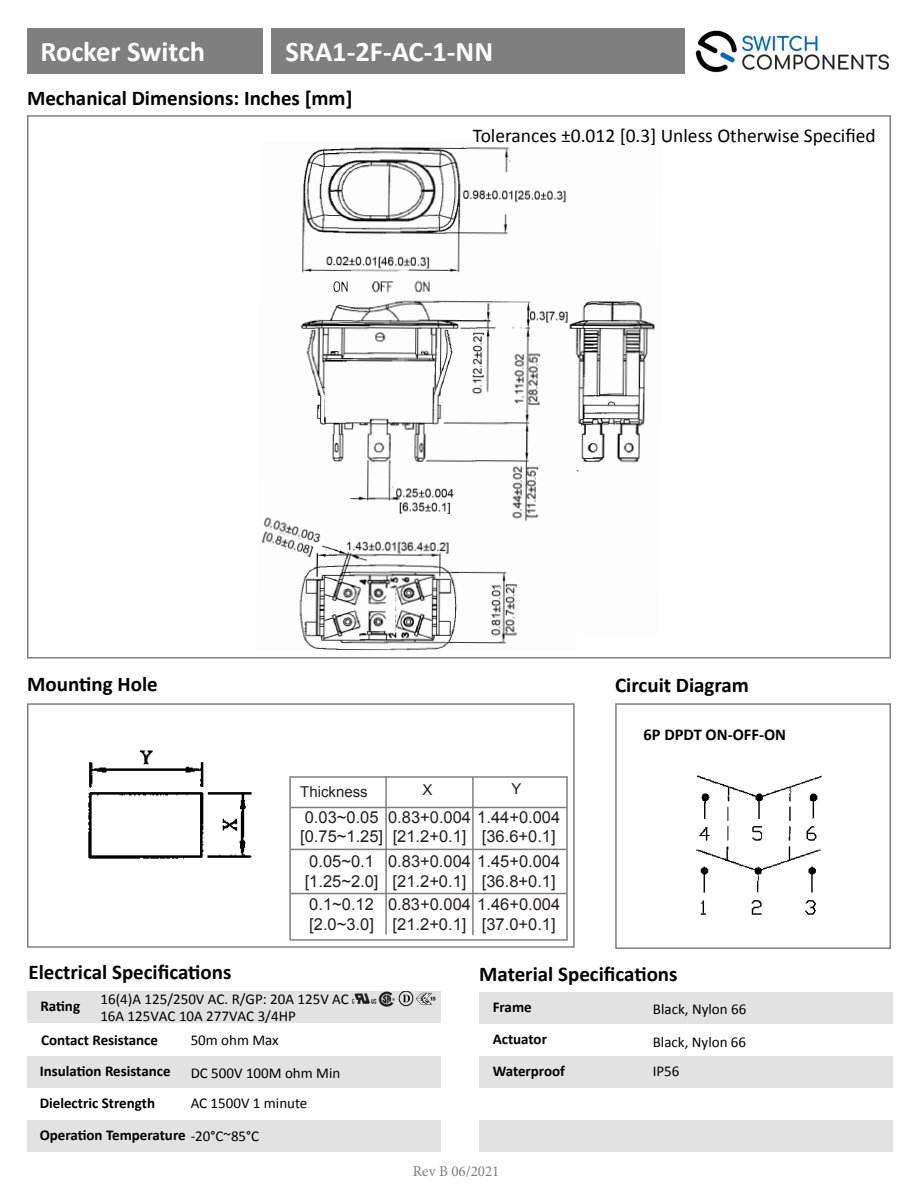
<style>
.page{position:relative;width:918px;height:1188px;background:#fff}
.page>*{position:absolute;margin:0;border:0;box-sizing:border-box;transform-origin:0 0}
.t1{font:700 28.5px "Calibri";color:#fff}
.t2{font:700 21px "Calibri";color:#000}
.t3{font:19.5px "Calibri";color:#000}
.t4{font:16.5px "Arial";color:#231f20}
.t5{font:700 16.5px "Calibri";color:#000}
.t6{font:15px "Calibri";color:#000}
.t7{font:700 15px "Calibri";color:#000}
.t8{font:15px "Minion Pro";color:#7f7f7f}
.t9{font:15px "Arial";color:#231f20}
.s1{font-weight:400}
</style>
<div class="page">
<img style="left:695px;top:30px;width:194px;height:43px">
<div style="left:27px;top:29px;width:236px;height:45px;background:#7f7f7f"></div>
<div style="left:27px;top:703px;width:548px;height:245px;border:2px solid #7f7f7f"></div>
<div style="left:615px;top:703px;width:276px;height:246px;border:2px solid #7f7f7f"></div>
<div style="left:271px;top:28px;width:414px;height:46px;background:#7f7f7f"></div>
<div style="left:289px;top:776px;width:279px;height:165px;border:2px solid #7f7f7f"></div>
<div style="left:479px;top:992px;width:414px;height:31px;background:#e2e2e2"></div>
<div style="left:27px;top:1056px;width:414px;height:32px;background:#e2e2e2"></div>
<div style="left:479px;top:1056px;width:414px;height:32px;background:#e2e2e2"></div>
<div style="left:27px;top:1120px;width:414px;height:32px;background:#e2e2e2"></div>
<div style="left:479px;top:1120px;width:414px;height:32px;background:#e2e2e2"></div>
<div style="left:27px;top:991px;width:414px;height:31px;background:#e2e2e2"></div>
<img style="left:351px;top:993px;width:26px;height:11px">
<img style="left:378px;top:992px;width:36px;height:15px">
<img style="left:417px;top:993px;width:19px;height:11px">
<hr style="left:291px;top:807px;width:276px;height:1px;background:#7f7f7f">
<hr style="left:291px;top:849px;width:276px;height:1px;background:#7f7f7f">
<hr style="left:291px;top:893px;width:276px;height:1px;background:#7f7f7f">
<hr style="left:385px;top:776px;width:2px;height:159px;background:#7f7f7f">
<hr style="left:472px;top:777px;width:2px;height:158px;background:#7f7f7f">
<img style="left:88px;top:750px;width:164px;height:109px">
<img style="left:696px;top:775px;width:126px;height:140px">
<img style="left:261px;top:147px;width:394px;height:503px">
<div style="left:577px;top:633px;width:107px;height:24px;background:#fff"></div>
<p class="t1" style="left:40px;top:31px;width:166px">Rocker Switch</p>
<p class="t1" style="left:286px;top:31px;width:209px">SRA1-2F-AC-1-NN</p>
<p class="t2" style="left:27px;top:83px;width:327px">Mechanical Dimensions: Inches [mm]</p>
<p class="t3" style="left:473px;top:124px;width:404px">Tolerances ±0.012 [0.3] Unless Otherwise Specified</p>
<p class="t2" style="left:27px;top:669px;width:132px">Mounting Hole</p>
<p class="t2" style="left:615px;top:671px;width:135px">Circuit Diagram</p>
<p class="t5" style="left:644px;top:722px;width:144px">6P DPDT ON-OFF-ON</p>
<p class="t9" style="left:300px;top:782px;width:69px">Thickness</p>
<p class="t9" style="left:423px;top:780px;width:12px">X</p>
<p class="t9" style="left:512px;top:779px;width:12px">Y</p>
<p class="t4" style="left:305px;top:806px;width:75px">0.03~0.05</p>
<p class="t4" style="left:300px;top:826px;width:85px">[0.75~1.25]</p>
<p class="t4" style="left:388px;top:806px;width:174px">0.83+0.004 1.44+0.004</p>
<p class="t4" style="left:393px;top:826px;width:75px">[21.2+0.1]</p>
<p class="t4" style="left:482px;top:826px;width:75px">[36.6+0.1]</p>
<p class="t4" style="left:388px;top:850px;width:174px">0.83+0.004 1.45+0.004</p>
<p class="t4" style="left:393px;top:870px;width:75px">[21.2+0.1]</p>
<p class="t4" style="left:482px;top:870px;width:75px">[36.8+0.1]</p>
<p class="t4" style="left:388px;top:893px;width:174px">0.83+0.004 1.46+0.004</p>
<p class="t4" style="left:393px;top:913px;width:75px">[21.2+0.1]</p>
<p class="t4" style="left:482px;top:913px;width:75px">[37.0+0.1]</p>
<p class="t4" style="left:309px;top:850px;width:66px">0.05~0.1</p>
<p class="t4" style="left:305px;top:870px;width:75px">[1.25~2.0]</p>
<p class="t4" style="left:309px;top:893px;width:66px">0.1~0.12</p>
<p class="t4" style="left:309px;top:913px;width:66px">[2.0~3.0]</p>
<p class="t2" style="left:28px;top:957px;width:205px">Electrical Specifications</p>
<p class="t7" style="left:40px;top:995px;width:41px">Rating</p>
<p class="t2" style="left:479px;top:959px;width:200px">Material Specifications</p>
<p class="t6" style="left:101px;top:990px;width:250px">16(4)A 125/250V AC. R/GP: 20A 125V AC</p>
<p class="t7" style="left:493px;top:996px;width:41px">Frame</p>
<p class="t7" style="left:493px;top:1028px;width:56px">Actuator</p>
<p class="t7" style="left:493px;top:1061px;width:74px">Waterproof</p>
<p class="t6" style="left:653px;top:1000px;width:95px">Black, Nylon 66</p>
<p class="t6" style="left:100px;top:1007px;width:197px">16A 125VAC 10A 277VAC 3/4HP</p>
<p class="t7" style="left:41px;top:1029px;width:118px">Contact Resistance</p>
<p class="t6" style="left:191px;top:1031px;width:90px">50m ohm Max</p>
<p class="t6" style="left:653px;top:1033px;width:95px">Black, Nylon 66</p>
<p class="t6" style="left:653px;top:1062px;width:28px">IP56</p>
<p class="t6" style="left:191px;top:1094px;width:118px">AC 1500V 1 minute</p>
<p class="t7" style="left:40px;top:1061px;width:132px">Insulation Resistance</p>
<p class="t7" style="left:40px;top:1093px;width:117px">Dielectric Strength</p>
<p class="t7" style="left:40px;top:1125px;width:221px">Operation Temperature <span class="s1">-20°C~85°C</span></p>
<p class="t6" style="left:191px;top:1064px;width:151px">DC 500V 100M ohm Min</p>
<p class="t8" style="left:413px;top:1162px;width:88px">Rev B 06/2021</p>
</div>
